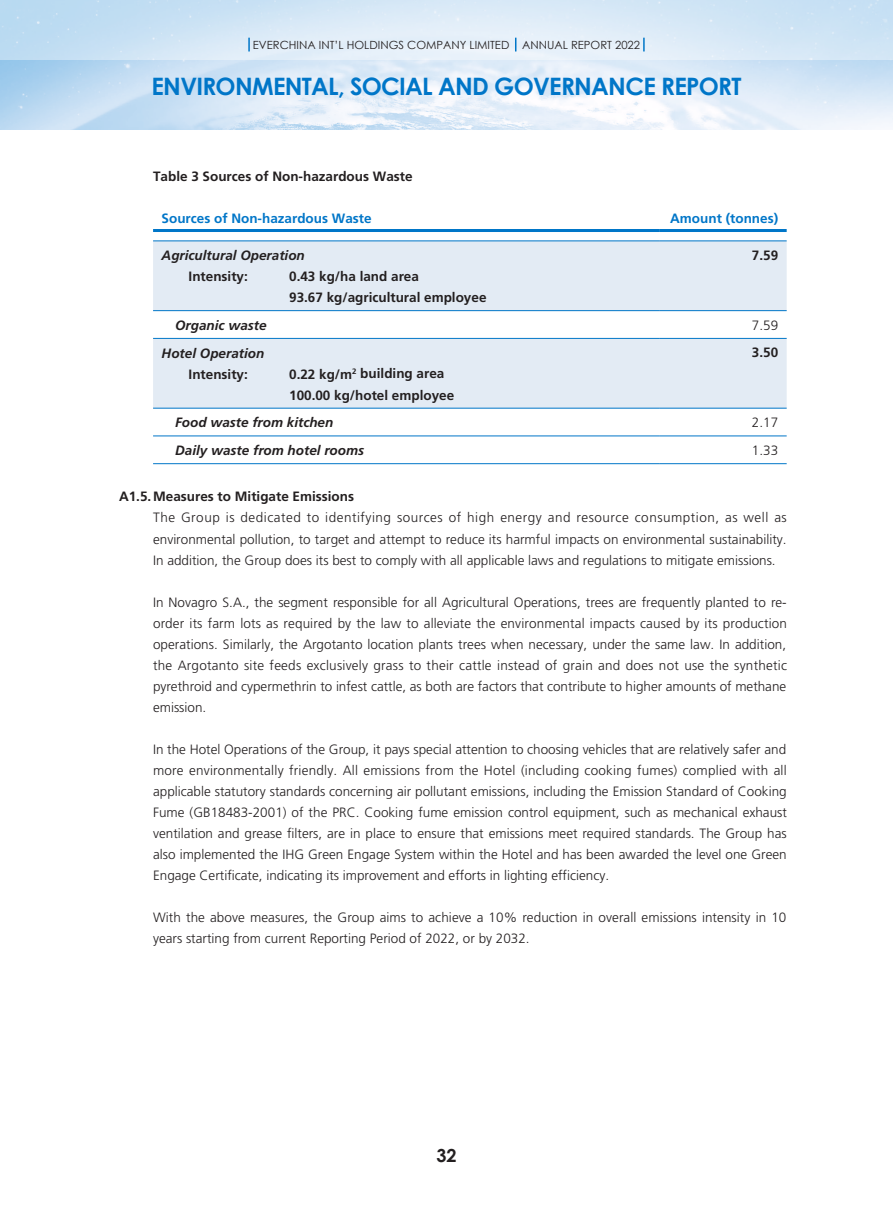
<style>
.page{position:relative;width:893px;height:1212px;background:#fff}
.page>*{position:absolute;margin:0;border:0;box-sizing:border-box;transform-origin:0 0}
.t1{font:700 24px "Century Gothic";letter-spacing:-.03em;color:#0076c8}
.t2{font:700 18px "Century Gothic";color:#231f20}
.t3{font:300 13.5px/21px "Frutiger LT Std";color:#231f20;text-align:justify}
.t4{font:700 13.5px/21px "Frutiger LT Std";color:#231f20}
.t5{font:italic 700 13.5px "Frutiger LT Std";color:#231f20}
.t6{font:700 13.5px "Frutiger LT Std";color:#0076c8}
.t7{font:11.25px "Century Gothic";color:#231f20}
</style>
<div class="page">
<img style="left:0;top:60px;width:893px;height:70px">
<svg style="left:0;top:0;width:893px;height:60px;background:#d4e7f6"></svg>
<svg style="left:248px;top:38px;width:2px;height:13px"></svg>
<svg style="left:515px;top:38px;width:1px;height:13px"></svg>
<svg style="left:643px;top:38px;width:2px;height:13px"></svg>
<svg style="left:153px;top:241px;width:634px;height:167px;fill:#e3ebf4"></svg>
<hr style="left:153px;top:240px;width:506px;height:1px;background:#0076c8">
<hr style="left:659px;top:240px;width:128px;height:1px;background:#0076c8">
<hr style="left:153px;top:310px;width:506px;height:1px;background:#0076c8">
<hr style="left:659px;top:310px;width:128px;height:1px;background:#0076c8">
<hr style="left:153px;top:338px;width:506px;height:1px;background:#0076c8">
<hr style="left:659px;top:338px;width:128px;height:1px;background:#0076c8">
<hr style="left:153px;top:408px;width:506px;height:1px;background:#0076c8">
<hr style="left:659px;top:408px;width:128px;height:1px;background:#0076c8">
<hr style="left:153px;top:435px;width:506px;height:1px;background:#0076c8">
<hr style="left:153px;top:463px;width:506px;height:1px;background:#0076c8">
<hr style="left:659px;top:435px;width:128px;height:1px;background:#0076c8">
<hr style="left:659px;top:463px;width:128px;height:1px;background:#0076c8">
<hr style="left:153px;top:229px;width:506px;height:3px;background:#0076c8">
<hr style="left:659px;top:229px;width:128px;height:3px;background:#0076c8">
<p class="t7" style="left:253px;top:37px;width:389px">EVERCHINA INT’L HOLDINGS COMPANY LIMITED ANNUAL REPORT 2022</p>
<h1 class="t1" style="left:152px;top:68px;width:591px">ENVIRONMENTAL, SOCIAL AND GOVERNANCE REPORT</h1>
<p class="t4" style="left:153px;top:166px;width:261px">Table 3 Sources of Non-hazardous Waste</p>
<p class="t6" style="left:162px;top:211px;width:212px">Sources of Non-hazardous Waste</p>
<p class="t6" style="left:670px;top:211px;width:109px">Amount (tonnes)</p>
<p class="t5" style="left:162px;top:247px;width:145px">Agricultural Operation</p>
<p class="t4" style="left:189px;top:266px;width:61px">Intensity:</p>
<p class="t4" style="left:289px;top:266px;width:199px">0.43 kg/ha land area<br>93.67 kg/agricultural employee</p>
<p class="t4" style="left:752px;top:245px;width:28px">7.59</p>
<p class="t5" style="left:175px;top:317px;width:93px">Organic waste</p>
<p class="t3" style="left:752px;top:315px;width:28px">7.59</p>
<p class="t5" style="left:162px;top:345px;width:104px">Hotel Operation</p>
<p class="t4" style="left:189px;top:363px;width:61px">Intensity:</p>
<p class="t4" style="left:289px;top:363px;width:167px">0.22 kg/m<sup>2</sup> building area<br>100.00 kg/hotel employee</p>
<p class="t4" style="left:752px;top:342px;width:28px">3.50</p>
<p class="t5" style="left:175px;top:415px;width:160px">Food waste from kitchen</p>
<p class="t3" style="left:752px;top:412px;width:28px">2.17</p>
<p class="t5" style="left:175px;top:442px;width:191px">Daily waste from hotel rooms</p>
<p class="t3" style="left:752px;top:440px;width:28px">1.33</p>
<p class="t4" style="left:119px;top:486px;width:237px">A1.5.Measures to Mitigate Emissions</p>
<p class="t3" style="left:153px;top:507px;width:635px">The Group is dedicated to identifying sources of high energy and resource consumption, as well as environmental pollution, to target and attempt to reduce its harmful impacts on environmental sustainability.<br>In addition, the Group does its best to comply with all applicable laws and regulations to mitigate emissions.</p>
<p class="t3" style="left:153px;top:591px;width:635px">In Novagro S.A., the segment responsible for all Agricultural Operations, trees are frequently planted to re&shy;order its farm lots as required by the law to alleviate the environmental impacts caused by its production operations. Similarly, the Argotanto location plants trees when necessary, under the same law. In addition, the Argotanto site feeds exclusively grass to their cattle instead of grain and does not use the synthetic pyrethroid and cypermethrin to infest cattle, as both are factors that contribute to higher amounts of methane emission.</p>
<p class="t3" style="left:153px;top:738px;width:635px">In the Hotel Operations of the Group, it pays special attention to choosing vehicles that are relatively safer and more environmentally friendly. All emissions from the Hotel (including cooking fumes) complied with all applicable statutory standards concerning air pollutant emissions, including the Emission Standard of Cooking Fume (GB18483-2001) of the PRC. Cooking fume emission control equipment, such as mechanical exhaust ventilation and grease filters, are in place to ensure that emissions meet required standards. The Group has also implemented the IHG Green Engage System within the Hotel and has been awarded the level one Green Engage Certificate, indicating its improvement and efforts in lighting efficiency.</p>
<p class="t3" style="left:153px;top:907px;width:635px">With the above measures, the Group aims to achieve a 10% reduction in overall emissions intensity in 10 years starting from current Reporting Period of 2022, or by 2032.</p>
<h2 class="t2" style="left:436px;top:1142px;width:22px">32</h2>
</div>
